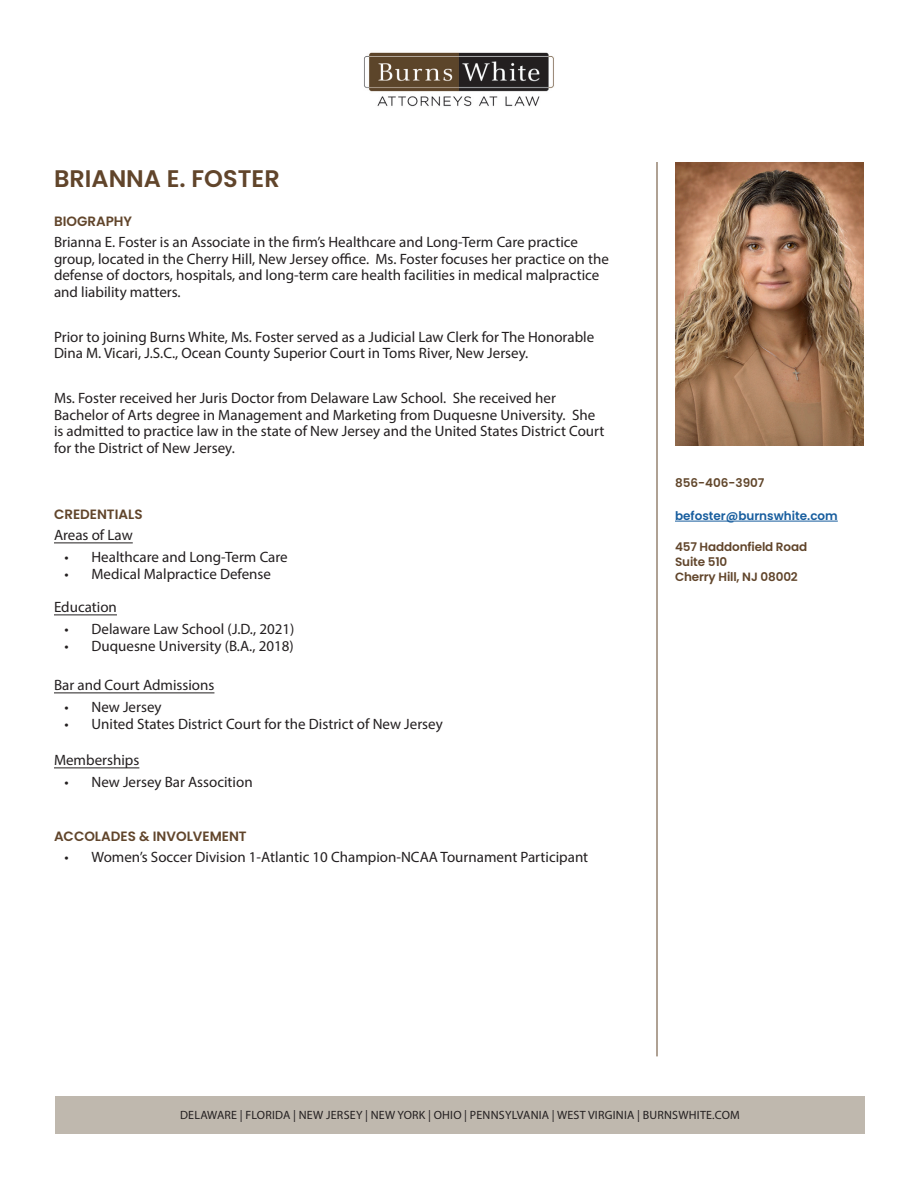
<style>
.page{position:relative;width:918px;height:1188px;background:#fff}
.page>*{position:absolute;margin:0;border:0;box-sizing:border-box;transform-origin:0 0}
.Subhead{font:600 24px "Poppins";color:#61452b}
.Body{font:15px/16.5px "Myriad Pro";color:#231f20}
.Subhead_-_underline{font:15px "Myriad Pro";color:#231f20}
.Subhead-2{font:600 13.5px "Poppins";color:#61452b}
.t1{font:12px "Myriad Pro";letter-spacing:.02em;color:#231f20}
.Body-2{font:600 12px "Poppins";letter-spacing:-.01em;color:#61452b}
.Body-3{font:600 12px "Poppins";color:#175d9e}
.Body-4{font:600 12px "Poppins";color:#61462b}
</style>
<div class="page">
<img style="left:364px;top:52px;width:190px;height:55px">
<hr style="left:54px;top:543px;width:79px;height:1px;background:#231f20">
<hr style="left:54px;top:615px;width:63px;height:1px;background:#231f20">
<hr style="left:54px;top:693px;width:160px;height:1px;background:#231f20">
<hr style="left:54px;top:768px;width:85px;height:1px;background:#231f20">
<img style="left:675px;top:162px;width:189px;height:284px">
<hr style="left:675px;top:521px;width:163px;height:1px;background:#175d9e">
<div style="left:55px;top:1097px;width:810px;height:37px;background:#bfb8ae"></div>
<hr style="left:657px;top:162px;width:1px;height:894px;background:#61452b">
<p class="Subhead" style="left:54px;top:165px;width:227px">BRIANNA E. FOSTER</p>
<p class="Subhead-2" style="left:54px;top:214px;width:80px">BIOGRAPHY</p>
<p class="Body" style="left:54px;top:234px;width:556px">Brianna E. Foster is an Associate in the firm’s Healthcare and Long-Term Care practice group, located in the Cherry Hill, New Jersey office. Ms. Foster focuses her practice on the defense of doctors, hospitals, and long-term care health facilities in medical malpractice and liability matters.</p>
<p class="Body" style="left:54px;top:328px;width:542px">Prior to joining Burns White, Ms. Foster served as a Judicial Law Clerk for The Honorable<br>Dina M. Vicari, J.S.C., Ocean County Superior Court in Toms River, New Jersey.</p>
<p class="Body" style="left:54px;top:390px;width:552px">Ms. Foster received her Juris Doctor from Delaware Law School. She received her Bachelor of Arts degree in Management and Marketing from Duquesne University. She is admitted to practice law in the state of New Jersey and the United States District Court for the District of New Jersey.</p>
<p class="Subhead-2" style="left:54px;top:506px;width:90px">CREDENTIALS</p>
<p class="Subhead_-_underline" style="left:54px;top:525px;width:80px">Areas of Law</p>
<p class="Body" style="left:64px;top:549px;width:225px">• Healthcare and Long-Term Care</p>
<p class="Body" style="left:64px;top:565px;width:208px">• Medical Malpractice Defense</p>
<p class="Subhead_-_underline" style="left:54px;top:597px;width:64px">Education</p>
<p class="Body" style="left:64px;top:621px;width:231px">• Delaware Law School (J.D., 2021)</p>
<p class="Body" style="left:64px;top:637px;width:231px">• Duquesne University (B.A., 2018)</p>
<p class="Subhead_-_underline" style="left:54px;top:675px;width:162px">Bar and Court Admissions</p>
<p class="Body" style="left:64px;top:699px;width:99px">• New Jersey</p>
<p class="Body" style="left:64px;top:715px;width:380px">• United States District Court for the District of New Jersey</p>
<p class="Subhead_-_underline" style="left:54px;top:750px;width:87px">Memberships</p>
<p class="Body" style="left:64px;top:774px;width:190px">• New Jersey Bar Assocition</p>
<p class="Subhead-2" style="left:54px;top:829px;width:194px">ACCOLADES &amp; INVOLVEMENT</p>
<p class="Body" style="left:64px;top:849px;width:525px">• Women’s Soccer Division 1-Atlantic 10 Champion-NCAA Tournament Participant</p>
<p class="Body-4" style="left:675px;top:476px;width:91px">856-406-3907</p>
<p class="Body-3" style="left:675px;top:509px;width:164px">befoster@burnswhite.com</p>
<p class="Body-2" style="left:675px;top:540px;width:134px">457 Haddonfield Road</p>
<p class="Body-2" style="left:675px;top:555px;width:54px">Suite 510</p>
<p class="Body-2" style="left:675px;top:570px;width:124px">Cherry Hill, NJ 08002</p>
<p class="t1" style="left:180px;top:1107px;width:561px">DELAWARE | FLORIDA | NEW JERSEY | NEW YORK | OHIO | PENNSYLVANIA | WEST VIRGINIA | BURNSWHITE.COM</p>
</div>
